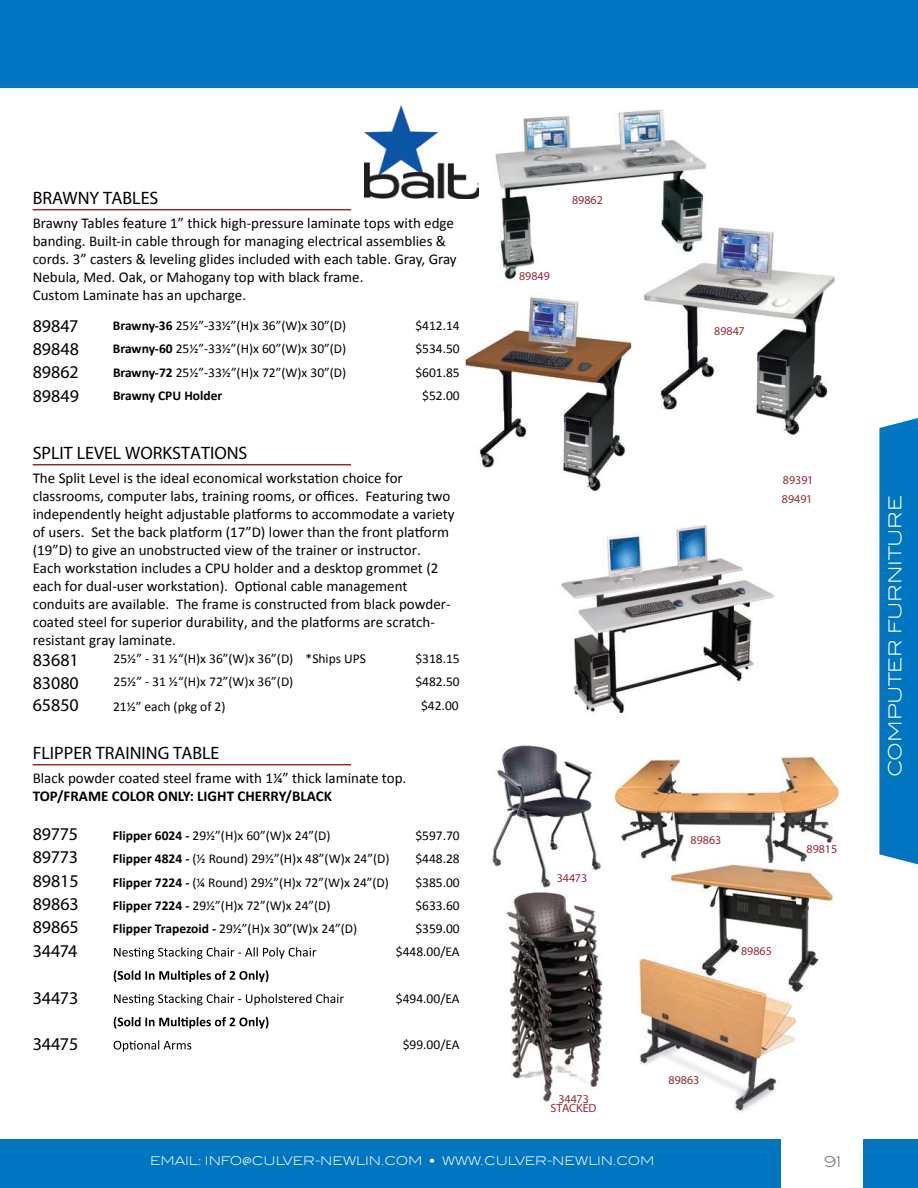
<style>
.page{position:relative;width:918px;height:1188px;background:#fff}
.page>*{position:absolute;margin:0;border:0;box-sizing:border-box;transform-origin:0 0}
.t1{font:800 18px/23.4px "Franklin Gothic";color:#000;text-align:justify}
.t2{font:300 18px "Blair ITC";color:#fff}
.t3{font:15px/18px "Calibri";color:#000}
.t4{font:700 15px "Calibri";color:#000}
.t5{font:300 15px "Blair ITC";color:#717074}
.t6{font:13.5px/23.2px "Calibri";color:#000}
.t7{font:800 12px/9px "Franklin Gothic";color:#952933;text-align:center}
.t8{font:300 12px "Blair ITC";color:#fff}
.s1{font-weight:700}
</style>
<div class="page">
<img style="left:0;top:109px;width:875px;height:1031px">
<hr style="left:33px;top:209px;width:318px;height:1px;background:#952933">
<hr style="left:33px;top:464px;width:318px;height:1px;background:#952933">
<svg style="left:114px;top:947px;width:202px;height:12px"></svg>
<svg style="left:114px;top:970px;width:154px;height:12px"></svg>
<svg style="left:114px;top:994px;width:230px;height:11px"></svg>
<svg style="left:114px;top:1017px;width:154px;height:12px"></svg>
<svg style="left:114px;top:1040px;width:77px;height:12px"></svg>
<hr style="left:33px;top:764px;width:318px;height:1px;background:#952933">
<div style="left:0;top:1140px;width:918px;height:48px;background:#0076c0"></div>
<div style="left:0;top:0;width:918px;height:88px;background:#0076c0"></div>
<div style="left:781px;top:1128px;width:82px;height:60px;background:#fff"></div>
<div style="left:879px;top:418px;width:39px;height:446px;background:#0076c0"></div>
<div style="left:339px;top:98px;width:139px;height:108px;background:#fff"></div>
<img style="left:364px;top:105px;width:114px;height:93px">
<p class="t1" style="left:33px;top:186px;width:127px">BRAWNY TABLES</p>
<p class="t3" style="left:33px;top:214px;width:426px">Brawny Tables feature 1” thick high-pressure laminate tops with edge banding. Built-in cable through for managing electrical assemblies &amp; cords. 3” casters &amp; leveling glides included with each table. Gray, Gray Nebula, Med. Oak, or Mahogany top with black frame.<br>Custom Laminate has an upcharge.</p>
<p class="t1" style="left:33px;top:313px;width:48px">89847<br>89848<br>89862<br>89849</p>
<p class="t6" style="left:113px;top:313px;width:235px;text-align:justify"><span class="s1">Brawny-36</span> 25½”-33½”(H)x 36”(W)x 30”(D)<br><span class="s1">Brawny-60</span> 25½”-33½”(H)x 60”(W)x 30”(D)<br><span class="s1">Brawny-72</span> 25½”-33½”(H)x 72”(W)x 30”(D)<br><span class="s1">Brawny CPU Holder</span></p>
<p class="t6" style="left:415px;top:313px;width:46px;text-align:center">$412.14 $534.50 $601.85 $52.00</p>
<p class="t7" style="left:572px;top:195px;width:32px">89862</p>
<p class="t7" style="left:519px;top:272px;width:32px">89849</p>
<p class="t7" style="left:714px;top:326px;width:32px">89847</p>
<p class="t1" style="left:33px;top:441px;width:216px">SPLIT LEVEL WORKSTATIONS</p>
<p class="t3" style="left:33px;top:469px;width:424px">The Split Level is the ideal economical workstation choice for classrooms, computer labs, training rooms, or offices. Featuring two independently height adjustable platforms to accommodate a variety of users. Set the back platform (17”D) lower than the front platform (19”D) to give an unobstructed view of the trainer or instructor.<br>Each workstation includes a CPU holder and a desktop grommet (2 each for dual-user workstation). Optional cable management conduits are available. The frame is constructed from black powder&shy;coated steel for superior durability, and the platforms are scratch&shy;resistant gray laminate.</p>
<p class="t1" style="left:33px;top:648px;width:48px">83681<br>83080</p>
<p class="t1" style="left:33px;top:693px;width:48px">65850</p>
<p class="t6" style="left:113px;top:646px;width:254px;line-height:23.9px">25½” - 31 ½“(H)x 36”(W)x 36”(D) *Ships UPS<br>25½” - 31 ½“(H)x 72”(W)x 36”(D)<br>21½” each (pkg of 2)</p>
<p class="t6" style="left:415px;top:646px;width:46px">$318.15 $482.50</p>
<p class="t6" style="left:421px;top:694px;width:39px">$42.00</p>
<p class="t1" style="left:33px;top:741px;width:188px">FLIPPER TRAINING TABLE</p>
<p class="t3" style="left:33px;top:769px;width:375px">Black powder coated steel frame with 1¼” thick laminate top.</p>
<p class="t4" style="left:33px;top:787px;width:301px">TOP/FRAME COLOR ONLY: LIGHT CHERRY/BLACK</p>
<p class="t1" style="left:33px;top:822px;width:48px">89775<br>89773<br>89815<br>89863<br>89865<br>34474</p>
<p class="t1" style="left:33px;top:986px;width:47px">34473</p>
<p class="t1" style="left:33px;top:1032px;width:47px">34475</p>
<p class="t6" style="left:396px;top:823px;width:65px;text-align:right">$597.70 $448.28 $385.00 $633.60 $359.00 $448.00/EA</p>
<p class="t6" style="left:396px;top:986px;width:65px">$494.00/EA</p>
<p class="t6" style="left:403px;top:1033px;width:59px">$99.00/EA</p>
<p class="t6" style="left:113px;top:823px;width:278px"><span class="s1">Flipper 6024 -</span> 29½”(H)x 60”(W)x 24”(D)<br><span class="s1">Flipper 4824 -</span> (½ Round) 29½”(H)x 48”(W)x 24”(D)<br><span class="s1">Flipper 7224 -</span> (¼ Round) 29½”(H)x 72”(W)x 24”(D)<br><span class="s1">Flipper 7224 -</span> 29½”(H)x 72”(W)x 24”(D)<br><span class="s1">Flipper Trapezoid -</span> 29½”(H)x 30”(W)x 24”(D)</p>
<p class="t7" style="left:557px;top:874px;width:32px">34473</p>
<p class="t7" style="left:691px;top:835px;width:32px">89863</p>
<p class="t7" style="left:551px;top:1094px;width:48px">34473<br>STACKED</p>
<p class="t7" style="left:669px;top:1075px;width:32px">89863</p>
<p class="t8" style="left:150px;top:1154px;width:506px">EMAIL: INFO@CULVER-NEWLIN.COM • WWW.CULVER-NEWLIN.COM</p>
<p class="t7" style="left:783px;top:475px;width:32px">89391</p>
<p class="t7" style="left:782px;top:494px;width:32px">89491</p>
<p class="t7" style="left:807px;top:845px;width:32px">89815</p>
<p class="t7" style="left:741px;top:946px;width:32px">89865</p>
<p class="t5" style="left:824px;top:1153px;width:19px">91</p>
<p class="t2" style="left:885px;top:777px;width:283px;rotate:-90deg">COMPUTER FURNITURE</p>
</div>
